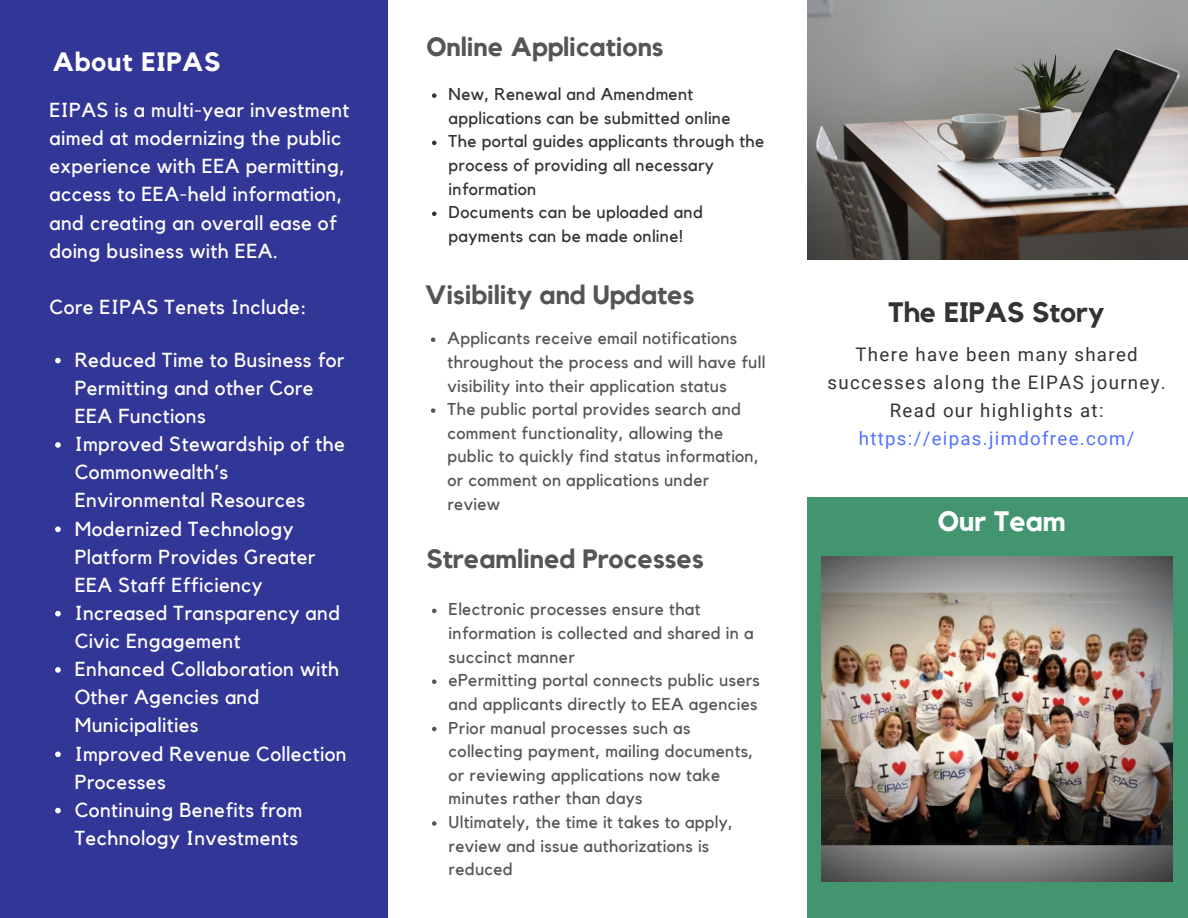
<style>
.page{position:relative;width:1188px;height:918px;background:#fff}
.page>*{position:absolute;margin:0;border:0;box-sizing:border-box;transform-origin:0 0}
.t1{font:700 28.05px "Kollektif";color:#333}
.t2{font:700 28.05px "Kollektif";color:#fff}
.t3{font:700 26.4px "Kollektif";color:#555}
.t4{font:700 26.4px "Kollektif";letter-spacing:.03em;color:#fff}
.t5{font:20.25px/28.2px "Kollektif";letter-spacing:.02em;color:#fff}
.t6{font:18.75px/28.2px "Roboto";letter-spacing:.07em;color:#333;text-align:center}
.t7{font:18.75px "Roboto";letter-spacing:.07em;color:#5271ff}
.t8{font:17.1px/23.7px "Kollektif";letter-spacing:.02em;color:#555}
.t9{font:17.1px/23.7px "Kollektif";letter-spacing:.02em;color:#333}
</style>
<div class="page">
<div style="left:807px;top:497px;width:381px;height:421px;background:#43956f"></div>
<div style="left:0;top:0;width:397px;height:918px;background:#323696"></div>
<div style="left:388px;top:0;width:419px;height:918px;background:#fff"></div>
<svg style="left:432px;top:93px;width:4px;height:5px"></svg>
<svg style="left:432px;top:141px;width:4px;height:4px"></svg>
<svg style="left:432px;top:212px;width:4px;height:4px"></svg>
<svg style="left:431px;top:338px;width:4px;height:4px"></svg>
<svg style="left:431px;top:408px;width:4px;height:5px"></svg>
<svg style="left:432px;top:609px;width:4px;height:4px"></svg>
<svg style="left:432px;top:680px;width:4px;height:4px"></svg>
<svg style="left:432px;top:727px;width:4px;height:4px"></svg>
<svg style="left:432px;top:821px;width:4px;height:5px"></svg>
<svg style="left:55px;top:358px;width:6px;height:5px"></svg>
<svg style="left:55px;top:442px;width:6px;height:6px"></svg>
<svg style="left:55px;top:526px;width:6px;height:6px"></svg>
<svg style="left:55px;top:611px;width:6px;height:5px"></svg>
<svg style="left:55px;top:667px;width:6px;height:6px"></svg>
<svg style="left:55px;top:752px;width:6px;height:5px"></svg>
<svg style="left:55px;top:808px;width:6px;height:5px"></svg>
<img style="left:808px;top:0;width:380px;height:260px">
<img style="left:821px;top:557px;width:351px;height:325px">
<h2 class="t3" style="left:426px;top:35px;width:239px">Online Applications</h2>
<h2 class="t4" style="left:53px;top:49px;width:169px">About EIPAS</h2>
<p class="t5" style="left:50px;top:97px;width:301px">EIPAS is a multi-year investment aimed at modernizing the public experience with EEA permitting, access to EEA-held information, and creating an overall ease of doing business with EEA.</p>
<p class="t5" style="left:50px;top:294px;width:259px">Core EIPAS Tenets Include:</p>
<p class="t5" style="left:75px;top:346px;width:273px">Reduced Time to Business for<br>Permitting and other Core<br>EEA Functions<br>Improved Stewardship of the<br>Commonwealth’s<br>Environmental Resources<br>Modernized Technology<br>Platform Provides Greater<br>EEA Staff Efficiency<br>Increased Transparency and<br>Civic Engagement<br>Enhanced Collaboration with<br>Other Agencies and<br>Municipalities<br>Improved Revenue Collection<br>Processes<br>Continuing Benefits from<br>Technology Investments</p>
<p class="t6" style="left:828px;top:340px;width:340px">There have been many shared successes along the EIPAS journey.<br>Read our highlights at:</p>
<p class="t9" style="left:449px;top:83px;width:317px">New, Renewal and Amendment applications can be submitted online<br>The portal guides applicants through the process of providing all necessary information<br>Documents can be uploaded and payments can be made online!</p>
<h2 class="t3" style="left:425px;top:282px;width:271px">Visibility and Updates</h2>
<p class="t8" style="left:448px;top:327px;width:319px">Applicants receive email notifications throughout the process and will have full visibility into their application status<br>The public portal provides search and comment functionality, allowing the public to quickly find status information, or comment on applications under review</p>
<h2 class="t3" style="left:426px;top:547px;width:279px">Streamlined Processes</h2>
<p class="t8" style="left:449px;top:598px;width:313px">Electronic processes ensure that information is collected and shared in a succinct manner<br>ePermitting portal connects public users and applicants directly to EEA agencies<br>Prior manual processes such as collecting payment, mailing documents, or reviewing applications now take minutes rather than days<br>Ultimately, the time it takes to apply, review and issue authorizations is reduced</p>
<h1 class="t1" style="left:888px;top:299px;width:218px">The EIPAS Story</h1>
<p class="t7" style="left:859px;top:428px;width:277px">https://eipas.jimdofree.com/</p>
<h1 class="t2" style="left:938px;top:509px;width:130px">Our Team</h1>
</div>
